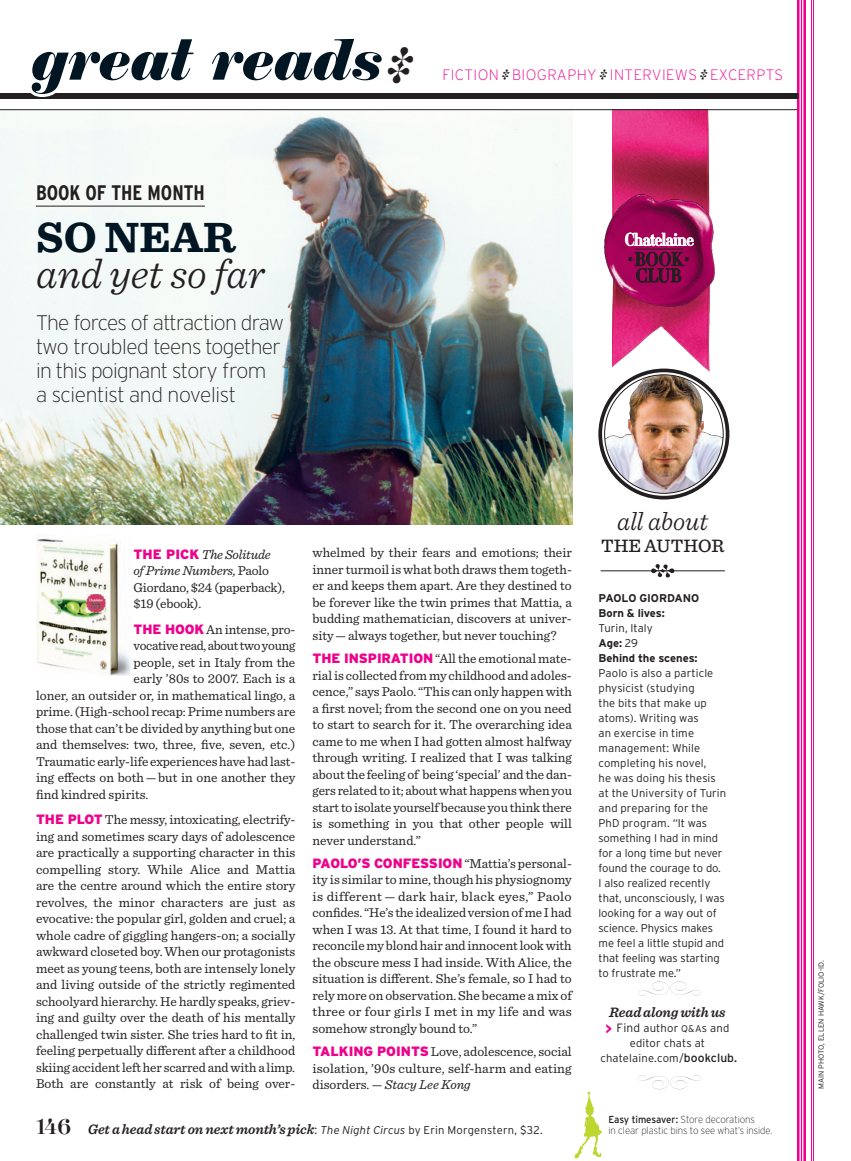
<style>
.page{position:relative;width:851px;height:1161px;background:#fff}
.page>*{position:absolute;margin:0;border:0;box-sizing:border-box;transform-origin:0 0}
.t1{font:italic 57.3px "Normande BT";letter-spacing:-.02em;color:#011622}
.t2{font:700 44.25px "Sentinel";color:#011622}
.t3{font:italic 300 42.6px "Sentinel";letter-spacing:-.005em;color:#231f20}
.t4{font:600 27px "Belucian";color:#231f20}
.t5{font:italic 300 26.25px "Sentinel";color:#231f20}
.t6{font:200 21px/24px "Interstate";letter-spacing:-.035em;color:#231f20}
.t7{font:700 condensed 21px "Interstate";color:#231f20}
.t8{font:500 18.75px "Sentinel";color:#231f20}
.t9{font:200 15px "Interstate";letter-spacing:.03em;color:#ed028c}
.t10{font:italic 600 14.25px "Sentinel";letter-spacing:-.005em;color:#231f20}
.t11{font:13.5px/16.5px "Sentinel";color:#231f20;text-align:justify}
.t12{font:13.5px "Sentinel";letter-spacing:-.025em;color:#231f20}
.t13{font:900 13.5px "Interstate";letter-spacing:-.035em;color:#ed028c}
.t14{font:300 11.25px/15px "Interstate";letter-spacing:-.005em;color:#231f20}
.t15{font:700 11.25px/15px "Interstate";letter-spacing:-.005em;color:#231f20}
.t16{font:300 11.25px/15px "Interstate";letter-spacing:.015em;color:#231f20;text-align:center}
.t17{font:italic 10.5px "Normande BT";color:#231f20}
.t18{font:200 10.2px/11.2px "Interstate";letter-spacing:-.005em;color:#231f20;scale:.95 1}
.t19{font:300 7.5px "Interstate";color:#231f20}
.s1{font-size:37.35px;color:#231f20}
.s2{font-family:"Interstate";font-weight:900;color:#ed028c}
.s3{font-style:italic}
.s4{font-family:"Interstate";font-weight:300;font-style:normal;font-size:12px}
.s5{font-family:"Interstate";font-weight:300;font-size:11.25px}
.s6{font-family:"Interstate";font-weight:300;font-style:normal;font-size:11.25px}
.s7{font-weight:300}
.s8{font-family:"Sentinel";font-weight:400;font-size:13.5px}
.s9{font-weight:700;font-size:15px;color:#ed028c}
.s10{font-size:12px}
.s11{font-size:9.75px}
.s12{font-weight:400;font-size:12px}
.s13{font-weight:400}
</style>
<div class="page">
<img style="left:0;top:110px;width:572px;height:415px">
<img style="left:612px;top:110px;width:109px;height:289px">
<img style="left:604px;top:189px;width:116px;height:123px">
<hr style="left:635px;top:249px;width:47px;height:1px;background:#231f20">
<svg style="left:627px;top:252px;width:63px;height:30px;background:#730d42"></svg>
<svg style="left:625px;top:233px;width:68px;height:13px"></svg>
<img style="left:36px;top:537px;width:96px;height:139px">
<div style="left:598px;top:369px;width:131px;height:131px;border:4px solid #231f20;border-radius:50%"></div>
<img style="left:604px;top:375px;width:119px;height:118px;border-radius:59px">
<img style="left:86px;top:594px;width:19px;height:19px">
<hr style="left:36px;top:206px;width:169px;height:1px;background:#231f20">
<hr style="left:803px;top:0;width:3px;height:1161px;background:#ed028c">
<hr style="left:800px;top:0;width:2px;height:1161px;background:#ed028c">
<hr style="left:796px;top:0;width:3px;height:1161px;background:#ed028c">
<hr style="left:813px;top:0;width:1px;height:1161px;background:#ed028c">
<hr style="left:811px;top:0;width:1px;height:1161px;background:#ed028c">
<hr style="left:600px;top:570px;width:124px;height:1px;background:#231f20">
<svg style="left:650px;top:564px;width:24px;height:14px"></svg>
<svg style="left:638px;top:981px;width:62px;height:15px"></svg>
<svg style="left:638px;top:1075px;width:62px;height:14px"></svg>
<div style="left:0;top:93px;width:798px;height:6px;background:#231f20"></div>
<hr style="left:0;top:109px;width:796px;height:1px;background:#231f20">
<svg style="left:24px;top:93px;width:369px;height:18px"></svg>
<svg style="left:574px;top:1092px;width:28px;height:66px"></svg>
<h1 class="t1" style="left:31px;top:24px;width:384px">great reads <span class="s1">‡</span></h1>
<p class="t17" style="left:503px;top:67px;width:8px">‡</p>
<p class="t9" style="left:600px;top:67px;width:170px"><sup>‡</sup> terviews excerpts</p>
<p class="t17" style="left:701px;top:67px;width:8px">‡</p>
<p class="t9" style="left:442px;top:67px;width:183px">fiction biography in</p>
<h3 class="t7" style="left:36px;top:181px;width:170px">BOOK OF THE MONTH</h3>
<h2 class="t2" style="left:36px;top:203px;width:201px">SO NEAR</h2>
<h3 class="t3" style="left:36px;top:242px;width:230px">and yet so far</h3>
<h3 class="t6" style="left:36px;top:311px;width:249px">The forces of attraction draw two troubled teens together in this poignant story from<br>a scientist and novelist</h3>
<p class="t11" style="left:134px;top:545px;width:153px;text-align:left"><span class="s2">THE PICK</span> <span class="s3">The Solitude<br>of Prime Numbers,</span> Paolo<br>Giordano, $24 (paperback), $19 (ebook).</p>
<p class="t11" style="left:134px;top:620px;width:163px"><span class="s2">THE HOOK</span> An intense, pro-</p>
<p class="t12" style="left:134px;top:636px;width:163px">vocative read, about two young</p>
<p class="t11" style="left:134px;top:653px;width:163px">people, set in Italy from the</p>
<p class="t11" style="left:134px;top:670px;width:163px">early ’80s to 2007. Each is a</p>
<p class="t11" style="left:36px;top:686px;width:261px">loner, an outsider or, in mathematical lingo, a</p>
<p class="t11" style="left:36px;top:703px;width:261px">prime. (High-school recap: Prime numbers are</p>
<p class="t11" style="left:36px;top:719px;width:261px">those that can’t be divided by anything but one</p>
<p class="t11" style="left:36px;top:736px;width:261px">and themselves: two, three, five, seven, etc.)</p>
<p class="t11" style="left:36px;top:752px;width:261px">Traumatic early-life experiences have had last-</p>
<p class="t11" style="left:36px;top:769px;width:261px">ing effects on both — but in one another they</p>
<p class="t11" style="left:36px;top:785px;width:114px">find kindred spirits.</p>
<p class="t11" style="left:36px;top:811px;width:261px"><span class="s2">THE PLOT</span> The messy, intoxicating, electrify&shy;ing and sometimes scary days of adolescence are practically a supporting character in this compelling story. While Alice and Mattia are the centre around which the entire story revolves, the minor characters are just as evocative: the popular girl, golden and cruel; a whole cadre of giggling hangers-on; a socially awkward closeted boy. When our protagonists meet as young teens, both are intensely lonely and living outside of the strictly regimented schoolyard hierarchy. He hardly speaks, griev&shy;ing and guilty over the death of his mentally challenged twin sister. She tries hard to fit in, feeling perpetually different after a childhood skiing accident left her scarred and with a limp.<br>Both are constantly at risk of being over-</p>
<p class="t11" style="left:312px;top:544px;width:261px">whelmed by their fears and emotions; their inner turmoil is what both draws them togeth&shy;er and keeps them apart. Are they destined to be forever like the twin primes that Mattia, a budding mathematician, discovers at univer&shy;sity — always together, but never touching?</p>
<p class="t13" style="left:312px;top:651px;width:10px">THE</p>
<p class="t11" style="left:312px;top:649px;width:261px;text-indent:32px"><span class="s2">INSPIRATION</span> “All the emotional mate&shy;rial is collected from my childhood and adoles&shy;cence,” says Paolo. “This can only happen with a first novel; from the second one on you need to start to search for it. The overarching idea came to me when I had gotten almost halfway through writing. I realized that I was talking about the feeling of being ‘special’ and the dan&shy;gers related to it; about what happens when you start to isolate yourself because you think there is something in you that other people will never understand.”</p>
<p class="t13" style="left:312px;top:855px;width:66px">PAOLO’S CON</p>
<p class="t13" style="left:403px;top:855px;width:18px">FESSION</p>
<p class="t11" style="left:312px;top:854px;width:261px;text-indent:152px">“Mattia’s personal&shy;ity is similar to mine, though his physiognomy is different — dark hair, black eyes,” Paolo confides. “He’s the idealized version of me I had when I was 13. At that time, I found it hard to reconcile my blond hair and innocent look with the obscure mess I had inside. With Alice, the situation is different. She’s female, so I had to rely more on observation. She became a mix of three or four girls I met in my life and was somehow strongly bound to.”</p>
<p class="t11" style="left:312px;top:1042px;width:261px"><span class="s2">TALKING POINTS</span>Love, adolescence, social isolation, ’90s culture, self-harm and eating disorders. — <span class="s3">Stacy Lee Kong</span></p>
<h3 class="t4" style="left:36px;top:1109px;width:36px">146</h3>
<p class="t10" style="left:88px;top:1118px;width:456px">Get a head start on next month’s pick<span class="s4">:</span> <span class="s5">The Night Circus</span> <span class="s6">by Erin Morgenstern, $32.</span></p>
<h3 class="t5" style="left:617px;top:501px;width:93px">all about</h3>
<h3 class="t8" style="left:601px;top:532px;width:125px">THE AUTHOR</h3>
<p class="t15" style="left:598px;top:591px;width:102px">Paolo giordano<br>Born &amp; lives:</p>
<p class="t15" style="left:598px;top:621px;width:101px"><span class="s7">Turin, Italy<br></span>Age: <span class="s7">29<br></span>Behind the scenes:</p>
<p class="t14" style="left:598px;top:666px;width:129px">Paolo is also a particle physicist (studying<br>the bits that make up atoms). Writing was<br>an exercise in time management: While completing his novel,<br>he was doing his thesis at the University of Turin and preparing for the<br>PhD program. “It was something I had in mind for a long time but never found the courage to do.<br>I also realized recently that, unconsciously, I was looking for a way <span class="s8">o</span>ut of science. Physics makes me feel a little stupid and that feeling was starting to frustrate me.”</p>
<p class="t10" style="left:609px;top:1001px;width:118px">Read along with us</p>
<p class="t16" style="left:600px;top:1021px;width:138px"><span class="s9">&gt;</span> <span class="s10">Find</span> author <span class="s11">Q&amp;A</span>s and editor chats at chatelaine.com/<span class="s12">bookclub.</span></p>
<p class="t18" style="left:608px;top:1114px;width:174px"><span class="s13">Easy timesaver:</span> Store decorations<br>in clear plastic bins to see what’s inside.</p>
<p class="t19" style="left:817px;top:1089px;width:130px;rotate:-90deg">mai n Photo, Ellen Hawk/Folio-id.</p>
</div>
